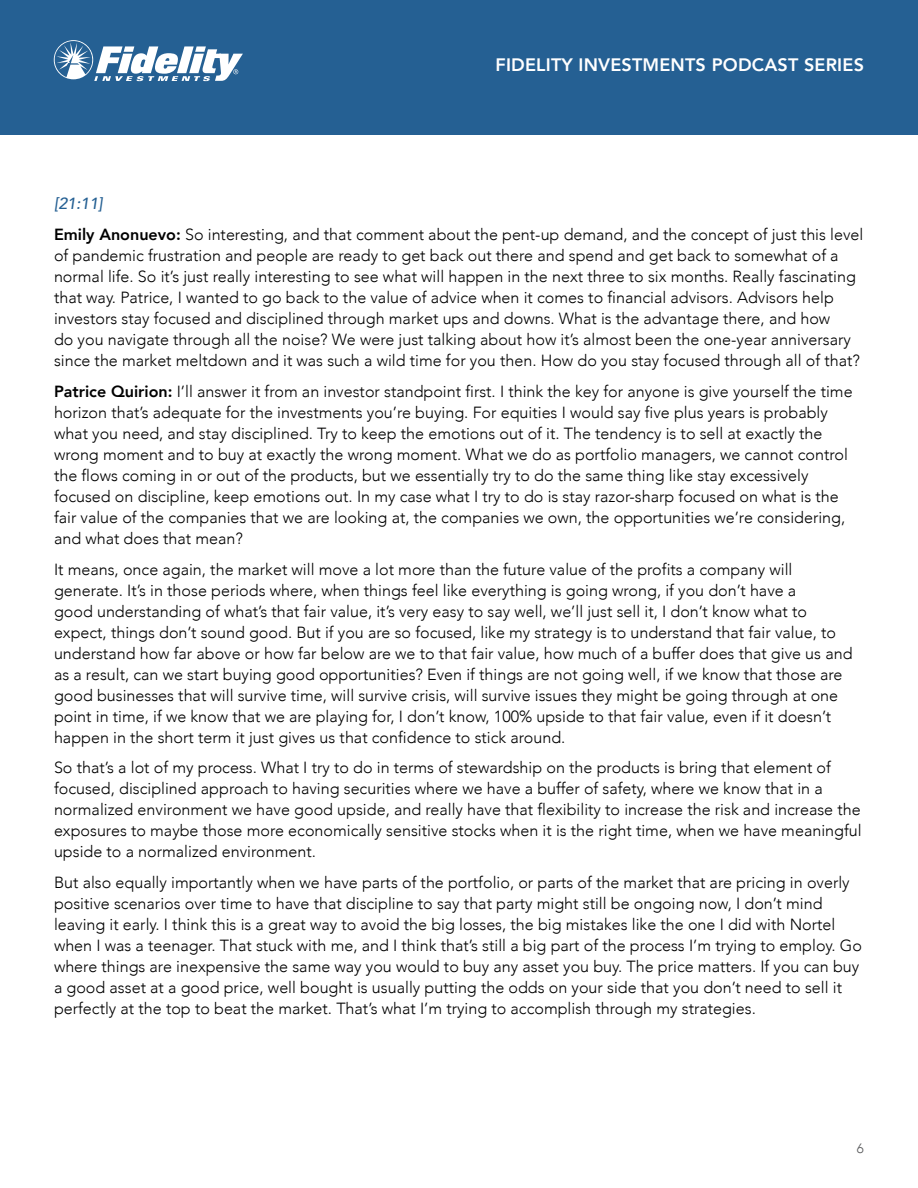
<style>
.page{position:relative;width:918px;height:1188px;background:#fff}
.page>*{position:absolute;margin:0;border:0;box-sizing:border-box;transform-origin:0 0}
.t1{font:800 18px "Avenir";letter-spacing:.01em;color:#fff}
.t2{font:300 16.2px/21px "Avenir";color:#000}
.t3{font:300 13.5px "Avenir";color:#58595b}
.s1{font-weight:500;font-style:italic;color:#256093}
.s2{font-weight:800}
</style>
<div class="page">
<div style="left:0;top:0;width:918px;height:135px;background:#256093"></div>
<svg style="left:54px;top:40px;width:189px;height:41px"></svg>
<p class="t1" style="left:496px;top:50px;width:370px">FIDELITY INVESTMENTS PODCAST SERIES</p>
<p class="t2" style="left:54px;top:189px;width:811px;line-height:30.8px"><span class="s1">[21:11]<br></span><span class="s2">Emily Anonuevo:</span> So interesting, and that comment about the pent-up demand, and the concept of just this level</p>
<p class="t2" style="left:54px;top:245px;width:807px">of pandemic frustration and people are ready to get back out there and spend and get back to somewhat of a normal life. So it’s just really interesting to see what will happen in the next three to six months. Really fascinating that way. Patrice, I wanted to go back to the value of advice when it comes to financial advisors. Advisors help investors stay focused and disciplined through market ups and downs. What is the advantage there, and how<br>do you navigate through all the noise? We were just talking about how it’s almost been the one-year anniversary since the market meltdown and it was such a wild time for you then. How do you stay focused through all of that?</p>
<p class="t2" style="left:54px;top:381px;width:800px"><span class="s2">Patrice Quirion:</span> I’ll answer it from an investor standpoint first. I think the key for anyone is give yourself the time horizon that’s adequate for the investments you’re buying. For equities I would say five plus years is probably what you need, and stay disciplined. Try to keep the emotions out of it. The tendency is to sell at exactly the wrong moment and to buy at exactly the wrong moment. What we do as portfolio managers, we cannot control the flows coming in or out of the products, but we essentially try to do the same thing like stay excessively focused on discipline, keep emotions out. In my case what I try to do is stay razor-sharp focused on what is the fair value of the companies that we are looking at, the companies we own, the opportunities we’re considering, and what does that mean?</p>
<p class="t2" style="left:54px;top:559px;width:800px">It means, once again, the market will move a lot more than the future value of the profits a company will generate. It’s in those periods where, when things feel like everything is going wrong, if you don’t have a<br>good understanding of what’s that fair value, it’s very easy to say well, we’ll just sell it, I don’t know what to expect, things don’t sound good. But if you are so focused, like my strategy is to understand that fair value, to understand how far above or how far below are we to that fair value, how much of a buffer does that give us and as a result, can we start buying good opportunities? Even if things are not going well, if we know that those are good businesses that will survive time, will survive crisis, will survive issues they might be going through at one point in time, if we know that we are playing for, I don’t know, 100% upside to that fair value, even if it doesn’t happen in the short term it just gives us that confidence to stick around.</p>
<p class="t2" style="left:54px;top:757px;width:809px">So that’s a lot of my process. What I try to do in terms of stewardship on the products is bring that element of focused, disciplined approach to having securities where we have a buffer of safety, where we know that in a normalized environment we have good upside, and really have that flexibility to increase the risk and increase the exposures to maybe those more economically sensitive stocks when it is the right time, when we have meaningful upside to a normalized environment.</p>
<p class="t2" style="left:54px;top:872px;width:810px">But also equally importantly when we have parts of the portfolio, or parts of the market that are pricing in overly positive scenarios over time to have that discipline to say that party might still be ongoing now, I don’t mind leaving it early. I think this is a great way to avoid the big losses, the big mistakes like the one I did with Nortel when I was a teenager. That stuck with me, and I think that’s still a big part of the process I’m trying to employ. Go where things are inexpensive the same way you would to buy any asset you buy. The price matters. If you can buy a good asset at a good price, well bought is usually putting the odds on your side that you don’t need to sell it perfectly at the top to beat the market. That’s what I’m trying to accomplish through my strategies.</p>
<p class="t3" style="left:857px;top:1140px;width:9px">6</p>
</div>
